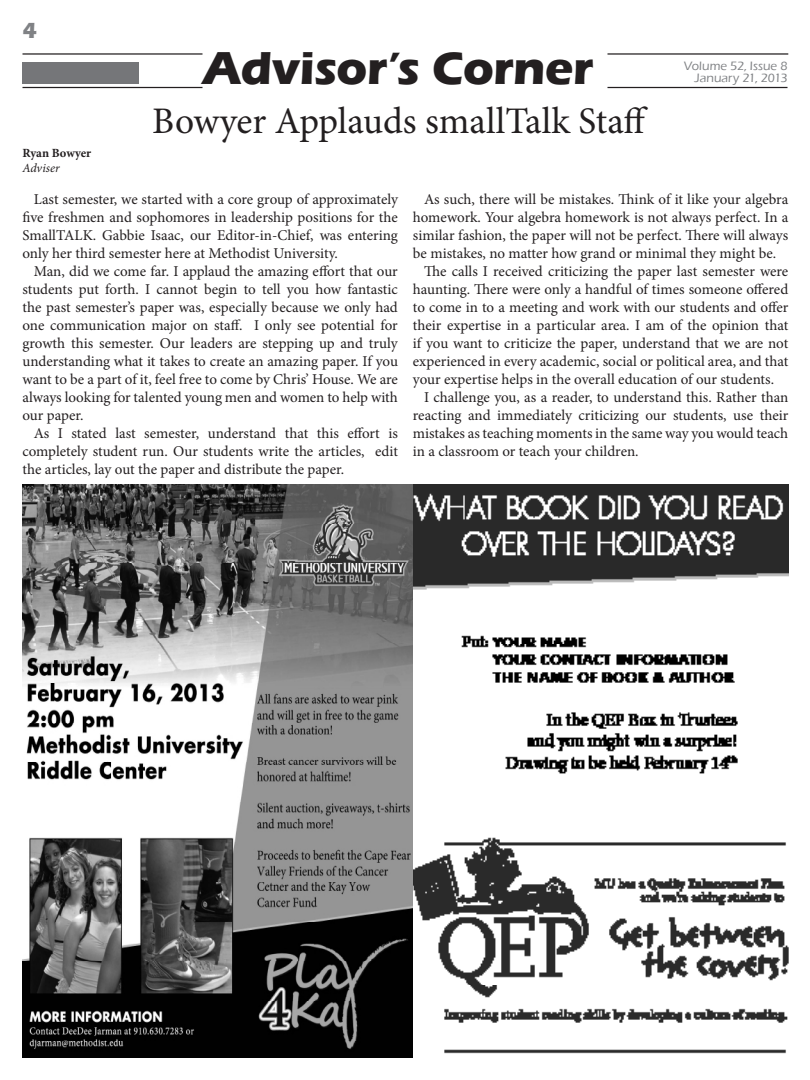
<style>
.page{position:relative;width:810px;height:1080px;background:#fff}
.page>*{position:absolute;margin:0;border:0;box-sizing:border-box;transform-origin:0 0}
.t1{font:700 47.5px "Eras ITC";letter-spacing:-.01em;color:#231f20}
.t2{font:37.5px "Minion Pro";color:#231f20}
.t3{font:700 22.5px "Eras ITC";color:#808285}
.t4{font:15px/18px "Minion Pro";color:#231f20;text-align:justify}
.t5{font:500 12.5px/11.6px "Eras ITC";color:#808285;text-align:right}
.t6{font:700 12.5px "Minion Pro";letter-spacing:-.005em;color:#231f20}
.t7{font:italic 12.5px "Minion Pro";color:#231f20}
</style>
<div class="page">
<hr style="left:22px;top:87px;width:180px;height:1px;background:#231f20">
<div style="left:22px;top:62px;width:118px;height:24px;background:#757679"></div>
<hr style="left:608px;top:87px;width:180px;height:1px;background:#231f20">
<hr style="left:22px;top:53px;width:180px;height:2px;background:#231f20">
<hr style="left:607px;top:53px;width:181px;height:2px;background:#231f20">
<img style="left:23px;top:484px;width:765px;height:574px">
<p class="t3" style="left:22px;top:18px;width:16px">4</p>
<p class="t6" style="left:22px;top:144px;width:70px">Ryan Bowyer</p>
<p class="t7" style="left:22px;top:159px;width:39px">Adviser</p>
<p class="t1" style="left:203px;top:41px;width:392px">Advisor’s Corner</p>
<p class="t2" style="left:152px;top:96px;width:497px">Bowyer Applauds smallTalk Staff</p>
<p class="t5" style="left:684px;top:60px;width:105px">Volume 52, Issue 8<br>January 21, 2013</p>
<p class="t4" style="left:22px;top:190px;width:377px;text-indent:11px">Last semester, we started with a core group of approximately five freshmen and sophomores in leadership positions for the SmallTALK. Gabbie Isaac, our Editor-in-Chief, was entering only her third semester here at Methodist University.</p>
<p class="t4" style="left:22px;top:262px;width:377px;text-indent:11px">Man, did we come far. I applaud the amazing effort that our students put forth. I cannot begin to tell you how fantastic the past semester’s paper was, especially because we only had one communication major on staff. I only see potential for growth this semester. Our leaders are stepping up and truly understanding what it takes to create an amazing paper. If you want to be a part of it, feel free to come by Chris’ House. We are always looking for talented young men and women to help with our paper.</p>
<p class="t4" style="left:22px;top:424px;width:377px;text-indent:11px">As I stated last semester, understand that this effort is completely student run. Our students write the articles, edit the articles, lay out the paper and distribute the paper.</p>
<p class="t4" style="left:413px;top:190px;width:377px;text-indent:11px">As such, there will be mistakes. Think of it like your algebra homework. Your algebra homework is not always perfect. In a similar fashion, the paper will not be perfect. There will always be mistakes, no matter how grand or minimal they might be.</p>
<p class="t4" style="left:413px;top:262px;width:377px;text-indent:11px">The calls I received criticizing the paper last semester were haunting. There were only a handful of times someone offered to come in to a meeting and work with our students and offer their expertise in a particular area. I am of the opinion that if you want to criticize the paper, understand that we are not experienced in every academic, social or political area, and that your expertise helps in the overall education of our students.</p>
<p class="t4" style="left:413px;top:388px;width:377px;text-indent:11px">I challenge you, as a reader, to understand this. Rather than reacting and immediately criticizing our students, use their mistakes as teaching moments in the same way you would teach in a classroom or teach your children.</p>
</div>
